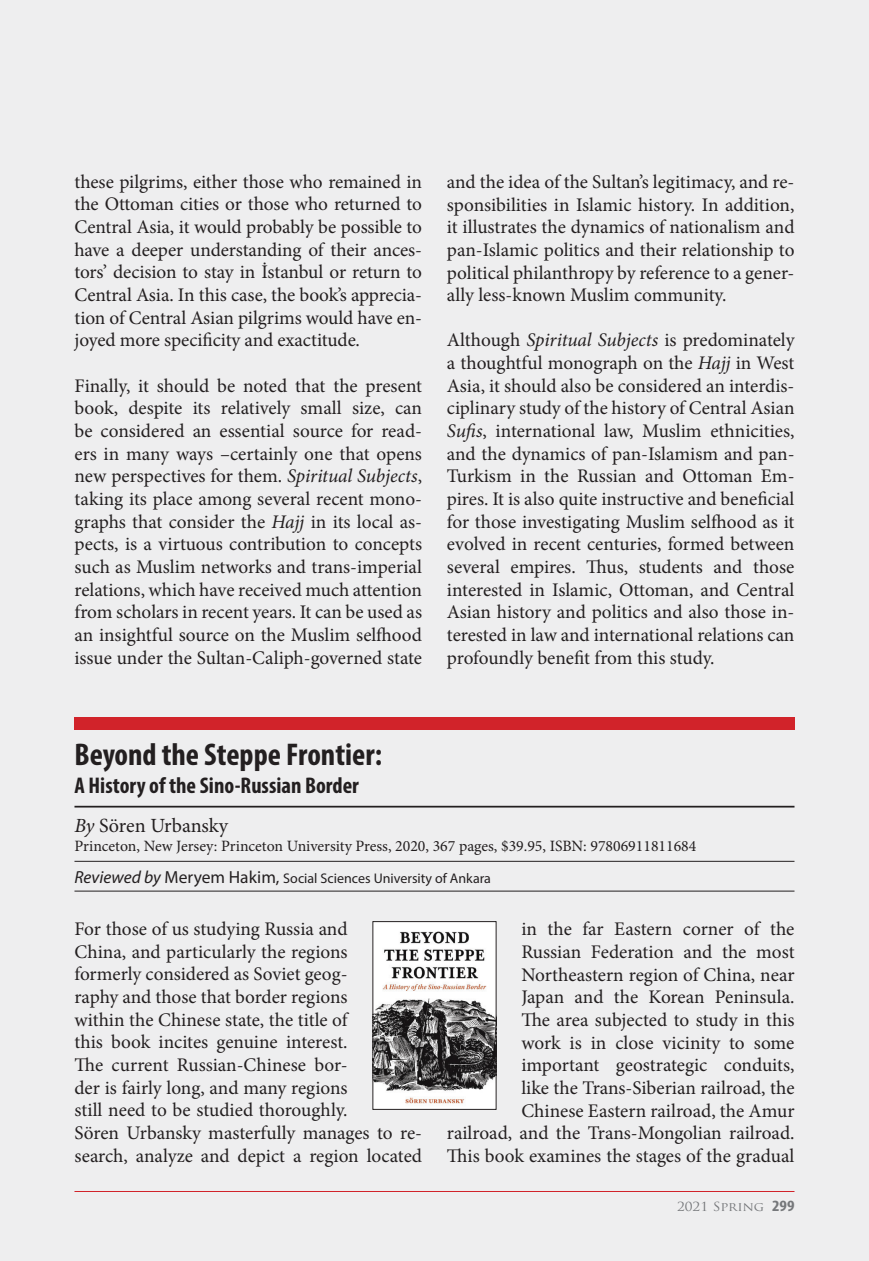
<style>
.page{position:relative;width:869px;height:1261px;background:#fff}
.page>*{position:absolute;margin:0;border:0;box-sizing:border-box;transform-origin:0 0}
.t1{font:700 condensed 31.5px "Myriad Pro";color:#231f20}
.t2{font:700 condensed 22.75px "Myriad Pro";color:#231f20}
.t3{font:20.12px "Minion Pro";letter-spacing:-.005em;color:#231f20}
.t4{font:19.25px/22.6px "Minion Pro";letter-spacing:-.005em;color:#231f20;text-align:justify}
.t5{font:15.75px "Minion Pro";color:#231f20}
.t6{font:14px "Myriad Pro";color:#231f20}
.t7{font:12.25px "Trajan Pro";color:#76787b;scale:1.11 1}
.s1{font-style:italic}
.s2{font-style:italic;font-size:17.5px}
.s3{font-size:17.5px}
.s4{font-family:"Myriad Pro";font-weight:700;font-stretch:condensed;font-size:15.75px}
</style>
<div class="page">
<div style="left:0;top:0;width:868px;height:1260px;background:#eeeeef"></div>
<hr style="left:74px;top:1190px;width:720px;height:1px;background:#d1232a">
<hr style="left:74px;top:860px;width:720px;height:1px;background:#231f20">
<hr style="left:74px;top:890px;width:720px;height:1px;background:#231f20">
<hr style="left:74px;top:805px;width:720px;height:2px;background:#231f20">
<div style="left:74px;top:717px;width:720px;height:12px;background:#d1232a"></div>
<img style="left:374px;top:923px;width:120px;height:184px">
<div style="left:372px;top:920px;width:124px;height:189px;border:1px solid #231f20"></div>
<p class="t4" style="left:74px;top:170px;width:349px">these pilgrims, either those who remained in the Ottoman cities or those who returned to Central Asia, it would probably be possible to have a deeper understanding of their ances&shy;tors’ decision to stay in İstanbul or return to Central Asia. In this case, the book’s apprecia&shy;tion of Central Asian pilgrims would have en&shy;joyed more specificity and exactitude.</p>
<p class="t4" style="left:74px;top:374px;width:349px">Finally, it should be noted that the present book, despite its relatively small size, can be considered an essential source for read&shy;ers in many ways –certainly one that opens new perspectives for them. <span class="s1">Spiritual Subjects</span>, taking its place among several recent mono&shy;graphs that consider the <span class="s1">Hajj</span> in its local as&shy;pects, is a virtuous contribution to concepts such as Muslim networks and trans-imperial relations, which have received much attention from scholars in recent years. It can be used as an insightful source on the Muslim selfhood issue under the Sultan-Caliph-governed state</p>
<p class="t4" style="left:446px;top:170px;width:349px">and the idea of the Sultan’s legitimacy, and re&shy;sponsibilities in Islamic history. In addition, it illustrates the dynamics of nationalism and pan-Islamic politics and their relationship to political philanthropy by reference to a gener&shy;ally less-known Muslim community.</p>
<p class="t4" style="left:446px;top:329px;width:349px">Although <span class="s1">Spiritual Subjects</span> is predominately a thoughtful monograph on the <span class="s1">Hajj</span> in West Asia, it should also be considered an interdis&shy;ciplinary study of the history of Central Asian <span class="s1">Sufis</span>, international law, Muslim ethnicities, and the dynamics of pan-Islamism and pan-Turkism in the Russian and Ottoman Em&shy;pires. It is also quite instructive and beneficial for those investigating Muslim selfhood as it evolved in recent centuries, formed between several empires. Thus, students and those interested in Islamic, Ottoman, and Central Asian history and politics and also those in&shy;terested in law and international relations can profoundly benefit from this study.</p>
<h1 class="t1" style="left:74px;top:734px;width:309px">Beyond the Steppe Frontier:</h1>
<p class="t2" style="left:74px;top:770px;width:286px">A History of the Sino-Russian Border</p>
<p class="t3" style="left:74px;top:811px;width:155px"><span class="s1">By</span> Sören Urbansky</p>
<p class="t5" style="left:74px;top:835px;width:623px">Princeton, New Jersey: Princeton University Press, 2020, 367 pages, $39.95, ISBN: 97806911811684</p>
<p class="t6" style="left:74px;top:869px;width:418px"><span class="s2">Reviewed by</span> <span class="s3">Meryem Hakim,</span> Social Sciences University of Ankara</p>
<p class="t4" style="left:74px;top:917px;width:349px;text-align:left">For those of us studying Russia and<br>China, and particularly the regions<br>formerly considered as Soviet geog-<br>raphy and those that border regions<br>within the Chinese state, the title of<br>this book incites genuine interest.<br>The current Russian-Chinese bor-<br>der is fairly long, and many regions<br>still need to be studied thoroughly.<br>Sören Urbansky masterfully manages to re&shy;search, analyze and depict a region located</p>
<p class="t4" style="left:446px;top:917px;width:349px;text-align:right">in the far Eastern corner of the<br>Russian Federation and the most Northeastern region of China, near<br>Japan and the Korean Peninsula.<br>The area subjected to study in this<br>work is in close vicinity to some important geostrategic conduits,<br>like the Trans-Siberian railroad, the<br>Chinese Eastern railroad, the Amur<br>railroad, and the Trans-Mongolian railroad.<br>This book examines the stages of the gradual</p>
<p class="t7" style="left:676px;top:1198px;width:107px">2021 Sprıng <span class="s4">299</span></p>
</div>
